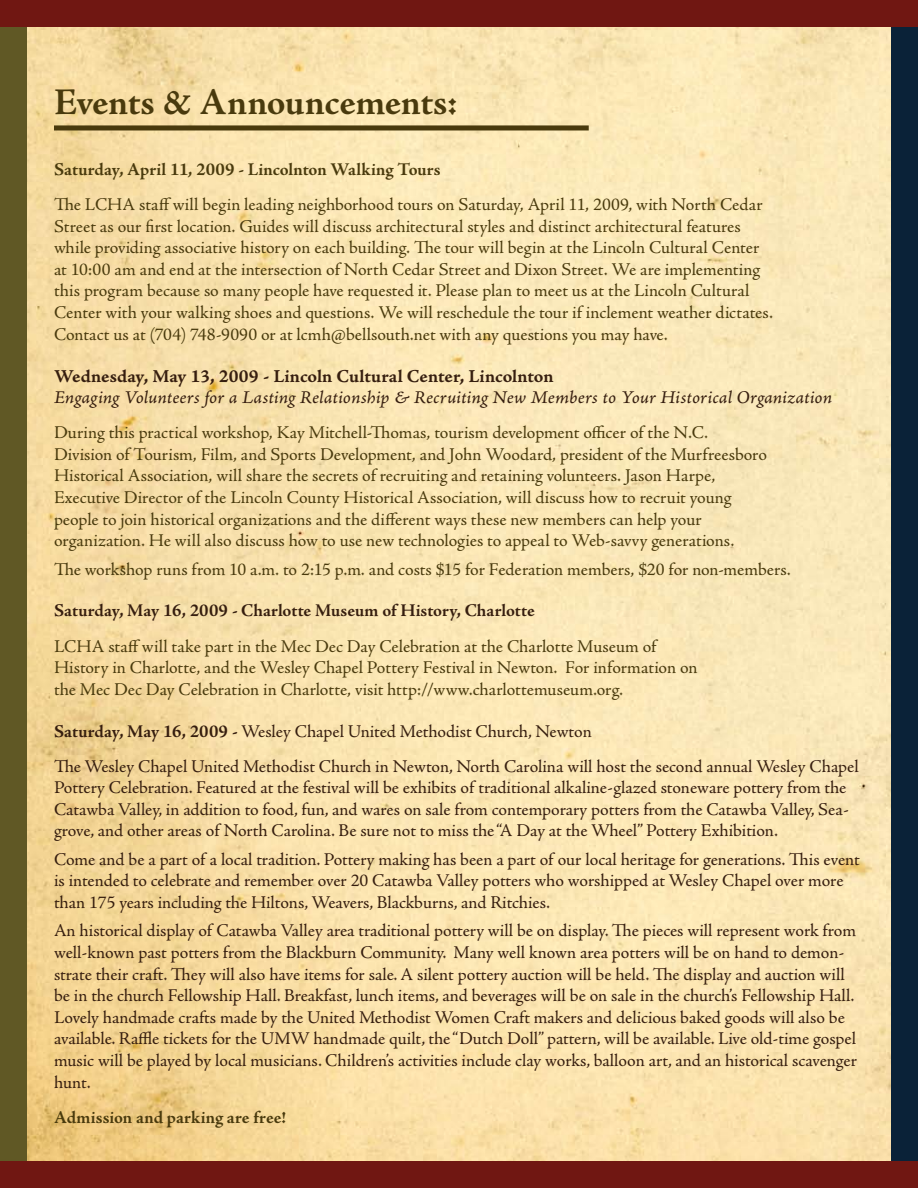
<style>
.page{position:relative;width:918px;height:1188px;background:#fff}
.page>*{position:absolute;margin:0;border:0;box-sizing:border-box;transform-origin:0 0}
.t1{font:700 37.95px "Adobe Jenson Pro";letter-spacing:-.005em;color:#493a0d}
.t2{font:18px/21.6px "Adobe Jenson Pro";letter-spacing:-.005em;color:#361e0f}
.t3{font:18px/21.6px "Adobe Jenson Pro";color:#493a0d}
.t4{font:18px "Adobe Jenson Pro It Capt";color:#361e0f}
.t5{font:700 18px "Adobe Jenson Pro";color:#493a0d}
.t6{font:700 18px "Adobe Jenson Pro";color:#361e0f}
.t7{font:18px "Adobe Jenson Pro Bold Capt";color:#361e0f}
.s1{font-weight:700}
</style>
<div class="page">
<img style="left:27px;top:27px;width:864px;height:1134px">
<div style="left:891px;top:0;width:27px;height:1188px;background:#0a2238"></div>
<div style="left:0;top:0;width:918px;height:27px;background:#701712"></div>
<div style="left:0;top:27px;width:27px;height:1161px;background:#605825"></div>
<div style="left:0;top:1161px;width:918px;height:27px;background:#701712"></div>
<div style="left:54px;top:125px;width:535px;height:6px;background:#493a0d"></div>
<h1 class="t1" style="left:54px;top:80px;width:405px">Events &amp; Announcements:</h1>
<p class="t5" style="left:54px;top:159px;width:388px">Saturday, April 11, 2009 - Lincolnton Walking Tours</p>
<p class="t3" style="left:54px;top:194px;width:720px">The LCHA staff will begin leading neighborhood tours on Saturday, April 11, 2009, with North Cedar Street as our first location. Guides will discuss architectural styles and distinct architectural features while providing associative history on each building. The tour will begin at the Lincoln Cultural Center at 10:00 am and end at the intersection of North Cedar Street and Dixon Street. We are implementing this program because so many people have requested it. Please plan to meet us at the Lincoln Cultural Center with your walking shoes and questions. We will reschedule the tour if inclement weather dictates.<br>Contact us at (704) 748-9090 or at lcmh@bellsouth.net with any questions you may have.</p>
<p class="t7" style="left:54px;top:365px;width:501px">Wednesday, May 13, 2009 - Lincoln Cultural Center, Lincolnton</p>
<p class="t4" style="left:54px;top:387px;width:780px">Engaging Volunteers for a Lasting Relationship &amp; Recruiting New Members to Your Historical Organization</p>
<p class="t3" style="left:54px;top:422px;width:714px">During this practical workshop, Kay Mitchell-Thomas, tourism development officer of the N.C.<br>Division of Tourism, Film, and Sports Development, and John Woodard, president of the Murfreesboro Historical Association, will share the secrets of recruiting and retaining volunteers. Jason Harpe, Executive Director of the Lincoln County Historical Association, will discuss how to recruit young people to join historical organizations and the different ways these new members can help your organization. He will also discuss how to use new technologies to appeal to Web-savvy generations.</p>
<p class="t3" style="left:54px;top:558px;width:738px">The workshop runs from 10 a.m. to 2:15 p.m. and costs $15 for Federation members, $20 for non-members.</p>
<p class="t6" style="left:54px;top:601px;width:482px">Saturday, May 16, 2009 - Charlotte Museum of History, Charlotte</p>
<p class="t3" style="left:54px;top:635px;width:645px">LCHA staff will take part in the Mec Dec Day Celebration at the Charlotte Museum of<br>History in Charlotte, and the Wesley Chapel Pottery Festival in Newton. For information on the Mec Dec Day Celebration in Charlotte, visit http://www.charlottemuseum.org.</p>
<p class="t2" style="left:54px;top:714px;width:806px;line-height:35.1px"><span class="s1">Saturday, May 16, 2009 -</span> Wesley Chapel United Methodist Church, Newton<br>The Wesley Chapel United Methodist Church in Newton, North Carolina will host the second annual Wesley Chapel</p>
<p class="t2" style="left:54px;top:777px;width:796px">Pottery Celebration. Featured at the festival will be exhibits of traditional alkaline-glazed stoneware pottery from the<br>Catawba Valley, in addition to food, fun, and wares on sale from contemporary potters from the Catawba Valley, Sea&shy;grove, and other areas of North Carolina. Be sure not to miss the “A Day at the Wheel” Pottery Exhibition.</p>
<p class="t2" style="left:54px;top:849px;width:807px">Come and be a part of a local tradition. Pottery making has been a part of our local heritage for generations. This event is intended to celebrate and remember over 20 Catawba Valley potters who worshipped at Wesley Chapel over more than 175 years including the Hiltons, Weavers, Blackburns, and Ritchies.</p>
<p class="t2" style="left:54px;top:920px;width:804px">An historical display of Catawba Valley area traditional pottery will be on display. The pieces will represent work from well-known past potters from the Blackburn Community. Many well known area potters will be on hand to demon&shy;strate their craft. They will also have items for sale. A silent pottery auction will be held. The display and auction will be in the church Fellowship Hall. Breakfast, lunch items, and beverages will be on sale in the church’s Fellowship Hall.<br>Lovely handmade crafts made by the United Methodist Women Craft makers and delicious baked goods will also be available. Raffle tickets for the UMW handmade quilt, the “Dutch Doll” pattern, will be available. Live old-time gospel music will be played by local musicians. Children’s activities include clay works, balloon art, and an historical scavenger hunt.</p>
<p class="t5" style="left:54px;top:1107px;width:234px">Admission and parking are free!</p>
</div>
